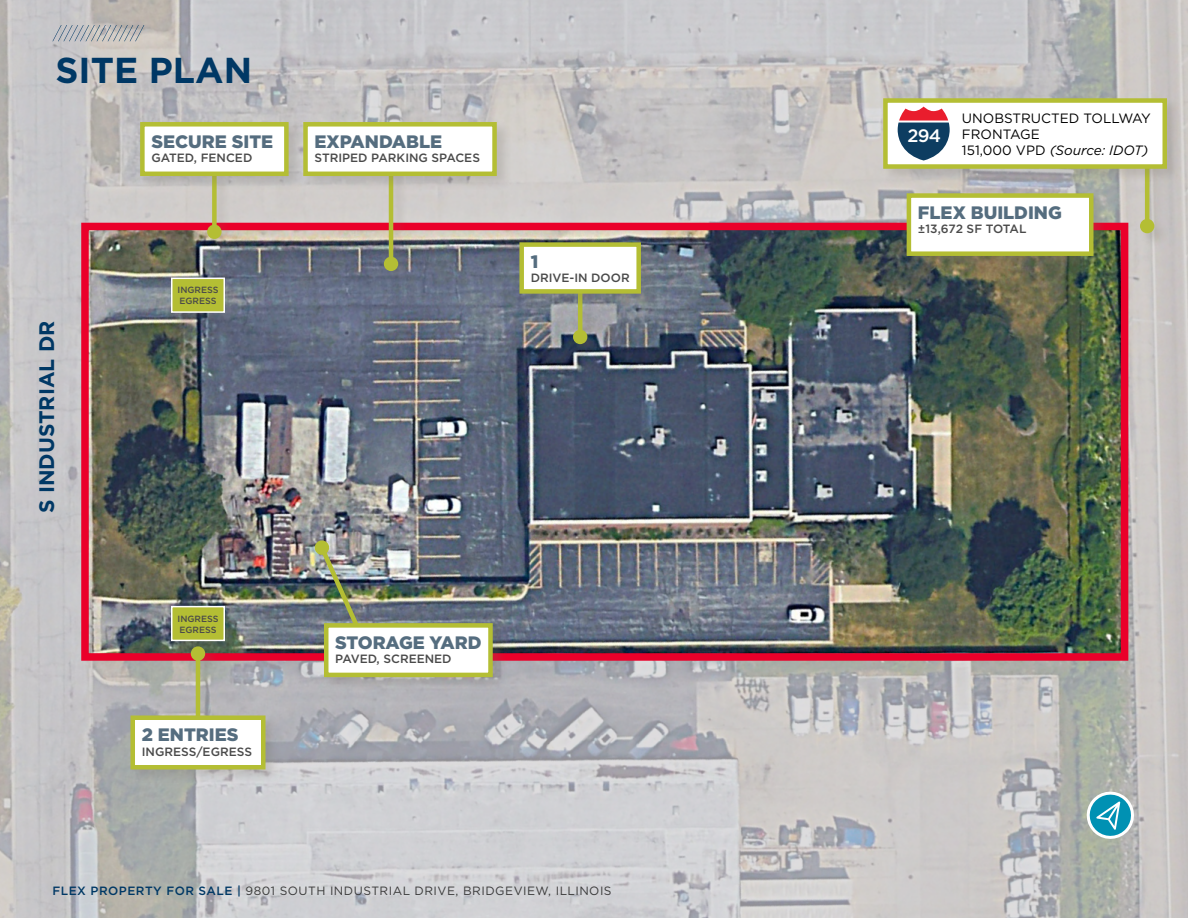
<style>
.page{position:relative;width:1188px;height:918px;background:#fff}
.page>*{position:absolute;margin:0;border:0;box-sizing:border-box;transform-origin:0 0}
.t1{font:700 36px "Gotham";color:#003865}
.t2{font:700 21px "Gotham";color:#003865}
.t3{font:900 18px "Gotham";color:#556d7f}
.t4{font:500 18px "Gotham";color:#fff}
.t5{font:13.5px/16.2px "Gotham";color:#000}
.t6{font:500 12px "Gotham";color:#4a4a4a}
.t7{font:12px "Gotham";letter-spacing:.04em;color:#393939}
.t8{font:500 9px/10.8px "Gotham";color:#4a4a4a}
.s1{font-weight:500;color:#003865}
.s2{font-style:italic}
</style>
<div class="page">
<img style="left:0;top:0;width:1188px;height:918px">
<div style="left:81px;top:223px;width:1047px;height:438px;border:8px solid #ea002a"></div>
<div style="left:572px;top:256px;width:30px;height:103px;background:#756d63;opacity:.22"></div>
<hr style="left:578px;top:257px;width:4px;height:80px;background:#b4be34">
<div style="left:573px;top:330px;width:14px;height:14px;background:#b4be34;border-radius:50%"></div>
<div style="left:518px;top:241px;width:138px;height:67px;background:#756d63;opacity:.22"></div>
<div style="left:522px;top:245px;width:117px;height:46px;background:#fff"></div>
<div style="left:519px;top:242px;width:122px;height:52px;border:4px solid #b4be34"></div>
<div style="left:905px;top:192px;width:203px;height:79px;background:#756d63;opacity:.22"></div>
<div style="left:909px;top:196px;width:182px;height:58px;background:#fff"></div>
<div style="left:907px;top:193px;width:187px;height:63px;border:4px solid #b4be34"></div>
<div style="left:314px;top:539px;width:71px;height:129px;background:#756d63;opacity:.22"></div>
<img style="left:314px;top:539px;width:61px;height:120px">
<div style="left:322px;top:622px;width:186px;height:70px;background:#756d63;opacity:.22"></div>
<div style="left:326px;top:625px;width:164px;height:50px;background:#fff"></div>
<div style="left:324px;top:623px;width:169px;height:54px;border:4px solid #b4be34"></div>
<div style="left:383px;top:157px;width:30px;height:129px;background:#756d63;opacity:.22"></div>
<hr style="left:389px;top:158px;width:4px;height:106px;background:#b4be34">
<div style="left:384px;top:257px;width:14px;height:14px;background:#b4be34;border-radius:50%"></div>
<div style="left:170px;top:276px;width:70px;height:52px;background:#756d63;opacity:.22"></div>
<div style="left:172px;top:278px;width:52px;height:34px;background:#b4be34"></div>
<div style="left:171px;top:278px;width:54px;height:35px;border:2px solid #fff"></div>
<div style="left:170px;top:604px;width:70px;height:52px;background:#756d63;opacity:.22"></div>
<div style="left:172px;top:607px;width:52px;height:33px;background:#b4be34"></div>
<div style="left:171px;top:606px;width:54px;height:35px;border:2px solid #fff"></div>
<svg style="left:1081px;top:786px;width:54px;height:58px"></svg>
<div style="left:302px;top:121px;width:210px;height:70px;background:#756d63;opacity:.22"></div>
<div style="left:306px;top:124px;width:189px;height:50px;background:#fff"></div>
<div style="left:303px;top:122px;width:194px;height:54px;border:4px solid #b4be34"></div>
<div style="left:206px;top:157px;width:30px;height:97px;background:#756d63;opacity:.22"></div>
<div style="left:212px;top:158px;width:5px;height:74px;background:#b4be34"></div>
<div style="left:207px;top:225px;width:15px;height:14px;background:#b4be34;border-radius:50%"></div>
<div style="left:139px;top:121px;width:164px;height:70px;background:#756d63;opacity:.22"></div>
<div style="left:142px;top:124px;width:144px;height:50px;background:#fff"></div>
<div style="left:140px;top:122px;width:149px;height:54px;border:4px solid #b4be34"></div>
<div style="left:190px;top:645px;width:30px;height:97px;background:#756d63;opacity:.22"></div>
<hr style="left:196px;top:654px;width:4px;height:73px;background:#b4be34">
<div style="left:191px;top:646px;width:14px;height:15px;background:#b4be34;border-radius:50%"></div>
<div style="left:129px;top:714px;width:151px;height:70px;background:#756d63;opacity:.22"></div>
<div style="left:133px;top:718px;width:130px;height:49px;background:#fff"></div>
<div style="left:130px;top:716px;width:136px;height:54px;border:4px solid #b4be34"></div>
<div style="left:1139px;top:151px;width:30px;height:97px;background:#756d63;opacity:.22"></div>
<hr style="left:1145px;top:152px;width:4px;height:74px;background:#b4be34">
<div style="left:1140px;top:219px;width:14px;height:14px;background:#b4be34;border-radius:50%"></div>
<div style="left:882px;top:97px;width:300px;height:87px;background:#756d63;opacity:.22"></div>
<div style="left:885px;top:101px;width:280px;height:66px;background:#fff"></div>
<div style="left:883px;top:98px;width:284px;height:71px;border:4px solid #b4be34"></div>
<svg style="left:898px;top:107px;width:52px;height:54px"></svg>
<svg style="left:52px;top:25px;width:92px;height:16px"></svg>
<h1 class="t1" style="left:56px;top:47px;width:198px">SITE PLAN</h1>
<h3 class="t3" style="left:151px;top:129px;width:123px">SECURE SITE</h3>
<p class="t6" style="left:151px;top:150px;width:103px">GATED, FENCED</p>
<h3 class="t3" style="left:315px;top:129px;width:129px">EXPANDABLE</h3>
<p class="t6" style="left:315px;top:150px;width:167px">STRIPED PARKING SPACES</p>
<h2 class="t2" style="left:33px;top:513px;width:194px;rotate:-90deg">S INDUSTRIAL DR</h2>
<p class="t8" style="left:178px;top:285px;width:42px">INGRESS<br>EGRESS</p>
<p class="t8" style="left:178px;top:613px;width:42px">INGRESS<br>EGRESS</p>
<h3 class="t3" style="left:142px;top:722px;width:98px">2 ENTRIES</h3>
<p class="t6" style="left:142px;top:743px;width:112px">INGRESS/EGRESS</p>
<h3 class="t3" style="left:335px;top:630px;width:148px">STORAGE YARD</h3>
<p class="t6" style="left:335px;top:651px;width:118px">PAVED, SCREENED</p>
<h3 class="t3" style="left:531px;top:249px;width:9px">1</h3>
<p class="t6" style="left:531px;top:270px;width:100px">DRIVE-IN DOOR</p>
<p class="t7" style="left:52px;top:883px;width:561px"><span class="s1">FLEX PROPERTY FOR SALE |</span> 9801 SOUTH INDUSTRIAL DRIVE, BRIDGEVIEW, ILLINOIS</p>
<h3 class="t4" style="left:907px;top:124px;width:35px">294</h3>
<p class="t5" style="left:962px;top:110px;width:191px">UNOBSTRUCTED TOLLWAY<br>FRONTAGE<br>151,000 VPD <span class="s2">(Source: IDOT)</span></p>
<h3 class="t3" style="left:918px;top:200px;width:146px">FLEX BUILDING</h3>
<p class="t6" style="left:918px;top:221px;width:110px">±13,672 SF TOTAL</p>
</div>
